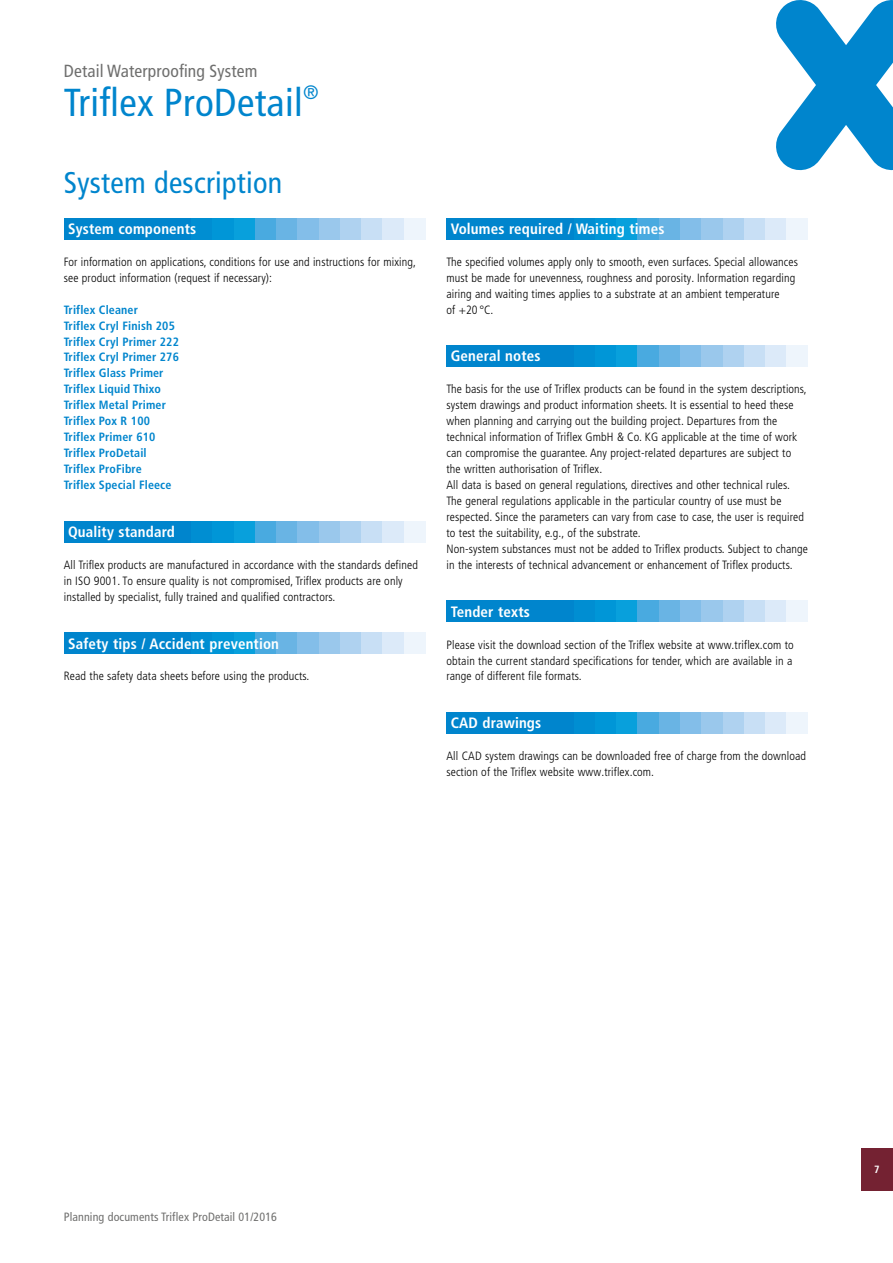
<style>
.page{position:relative;width:893px;height:1263px;background:#fff}
.page>*{position:absolute;margin:0;border:0;box-sizing:border-box;transform-origin:0 0}
.t1{font:condensed 39px "Frutiger LT Pro";letter-spacing:.01em;color:#0085cd}
.t2{font:condensed 30px "Frutiger LT Pro";letter-spacing:.01em;color:#0085cd}
.t3{font:condensed 17.55px "Frutiger LT Pro";letter-spacing:.01em;color:#6f6f6e}
.t4{font:700 condensed 15px "Frutiger LT Pro";letter-spacing:.01em;color:#fff}
.t5{font:300 condensed 12px/15.9px "Frutiger LT Pro";letter-spacing:.01em;color:#000}
.t6{font:700 condensed 12px/15.9px "Frutiger LT Pro";letter-spacing:.01em;color:#0085cd}
.t7{font:condensed 12px "Frutiger LT Pro";letter-spacing:.01em;color:#6f6f6e}
.t8{font:700 condensed 10.5px "Frutiger LT Pro";color:#fff}
</style>
<div class="page">
<svg style="left:776px;top:0;width:117px;height:170px"></svg>
<div style="left:861px;top:1148px;width:32px;height:43px;background:#742232"></div>
<div style="left:64px;top:218px;width:127px;height:21px;background:#0085cd"></div>
<div style="left:191px;top:218px;width:22px;height:21px;background:#008ed2"></div>
<div style="left:213px;top:218px;width:21px;height:21px;background:#0096d7"></div>
<div style="left:234px;top:218px;width:21px;height:21px;background:#08a0dc"></div>
<div style="left:255px;top:218px;width:21px;height:21px;background:#49aae0"></div>
<div style="left:276px;top:218px;width:22px;height:21px;background:#69b4e4"></div>
<div style="left:298px;top:218px;width:21px;height:21px;background:#83bee9"></div>
<div style="left:319px;top:218px;width:21px;height:21px;background:#9ac8ec"></div>
<div style="left:340px;top:218px;width:21px;height:21px;background:#afd2f0"></div>
<div style="left:361px;top:218px;width:22px;height:21px;background:#c8dff5"></div>
<div style="left:383px;top:218px;width:21px;height:21px;background:#dceaf9"></div>
<div style="left:404px;top:218px;width:21px;height:21px;background:#eef5fc"></div>
<div style="left:64px;top:521px;width:127px;height:21px;background:#0085cd"></div>
<div style="left:191px;top:521px;width:22px;height:21px;background:#008ed2"></div>
<div style="left:213px;top:521px;width:21px;height:21px;background:#0096d7"></div>
<div style="left:234px;top:521px;width:21px;height:21px;background:#08a0dc"></div>
<div style="left:255px;top:521px;width:21px;height:21px;background:#49aae0"></div>
<div style="left:276px;top:521px;width:22px;height:21px;background:#69b4e4"></div>
<div style="left:298px;top:521px;width:21px;height:21px;background:#83bee9"></div>
<div style="left:319px;top:521px;width:21px;height:21px;background:#9ac8ec"></div>
<div style="left:340px;top:521px;width:21px;height:21px;background:#afd2f0"></div>
<div style="left:361px;top:521px;width:22px;height:21px;background:#c8dff5"></div>
<div style="left:383px;top:521px;width:21px;height:21px;background:#dceaf9"></div>
<div style="left:404px;top:521px;width:21px;height:21px;background:#eef5fc"></div>
<div style="left:64px;top:632px;width:127px;height:22px;background:#0085cd"></div>
<div style="left:191px;top:632px;width:22px;height:22px;background:#008ed2"></div>
<div style="left:213px;top:632px;width:21px;height:22px;background:#0096d7"></div>
<div style="left:234px;top:632px;width:21px;height:22px;background:#08a0dc"></div>
<div style="left:255px;top:632px;width:21px;height:22px;background:#49aae0"></div>
<div style="left:276px;top:632px;width:22px;height:22px;background:#69b4e4"></div>
<div style="left:298px;top:632px;width:21px;height:22px;background:#83bee9"></div>
<div style="left:319px;top:632px;width:21px;height:22px;background:#9ac8ec"></div>
<div style="left:340px;top:632px;width:21px;height:22px;background:#afd2f0"></div>
<div style="left:361px;top:632px;width:22px;height:22px;background:#c8dff5"></div>
<div style="left:383px;top:632px;width:21px;height:22px;background:#dceaf9"></div>
<div style="left:404px;top:632px;width:21px;height:22px;background:#eef5fc"></div>
<div style="left:446px;top:218px;width:128px;height:21px;background:#0085cd"></div>
<div style="left:574px;top:218px;width:21px;height:21px;background:#008ed2"></div>
<div style="left:595px;top:218px;width:22px;height:21px;background:#0096d7"></div>
<div style="left:617px;top:218px;width:21px;height:21px;background:#08a0dc"></div>
<div style="left:638px;top:218px;width:21px;height:21px;background:#49aae0"></div>
<div style="left:659px;top:218px;width:21px;height:21px;background:#69b4e4"></div>
<div style="left:680px;top:218px;width:22px;height:21px;background:#83bee9"></div>
<div style="left:702px;top:218px;width:21px;height:21px;background:#9ac8ec"></div>
<div style="left:723px;top:218px;width:21px;height:21px;background:#afd2f0"></div>
<div style="left:744px;top:218px;width:21px;height:21px;background:#c8dff5"></div>
<div style="left:765px;top:218px;width:22px;height:21px;background:#dceaf9"></div>
<div style="left:787px;top:218px;width:21px;height:21px;background:#eef5fc"></div>
<div style="left:446px;top:345px;width:128px;height:22px;background:#0085cd"></div>
<div style="left:574px;top:345px;width:21px;height:22px;background:#008ed2"></div>
<div style="left:595px;top:345px;width:22px;height:22px;background:#0096d7"></div>
<div style="left:617px;top:345px;width:21px;height:22px;background:#08a0dc"></div>
<div style="left:638px;top:345px;width:21px;height:22px;background:#49aae0"></div>
<div style="left:659px;top:345px;width:21px;height:22px;background:#69b4e4"></div>
<div style="left:680px;top:345px;width:22px;height:22px;background:#83bee9"></div>
<div style="left:702px;top:345px;width:21px;height:22px;background:#9ac8ec"></div>
<div style="left:723px;top:345px;width:21px;height:22px;background:#afd2f0"></div>
<div style="left:744px;top:345px;width:21px;height:22px;background:#c8dff5"></div>
<div style="left:765px;top:345px;width:22px;height:22px;background:#dceaf9"></div>
<div style="left:787px;top:345px;width:21px;height:22px;background:#eef5fc"></div>
<div style="left:446px;top:601px;width:128px;height:21px;background:#0085cd"></div>
<div style="left:574px;top:601px;width:21px;height:21px;background:#008ed2"></div>
<div style="left:595px;top:601px;width:22px;height:21px;background:#0096d7"></div>
<div style="left:617px;top:601px;width:21px;height:21px;background:#08a0dc"></div>
<div style="left:638px;top:601px;width:21px;height:21px;background:#49aae0"></div>
<div style="left:659px;top:601px;width:21px;height:21px;background:#69b4e4"></div>
<div style="left:680px;top:601px;width:22px;height:21px;background:#83bee9"></div>
<div style="left:702px;top:601px;width:21px;height:21px;background:#9ac8ec"></div>
<div style="left:723px;top:601px;width:21px;height:21px;background:#afd2f0"></div>
<div style="left:744px;top:601px;width:21px;height:21px;background:#c8dff5"></div>
<div style="left:765px;top:601px;width:22px;height:21px;background:#dceaf9"></div>
<div style="left:787px;top:601px;width:21px;height:21px;background:#eef5fc"></div>
<div style="left:446px;top:712px;width:128px;height:21px;background:#0085cd"></div>
<div style="left:574px;top:712px;width:21px;height:21px;background:#008ed2"></div>
<div style="left:595px;top:712px;width:22px;height:21px;background:#0096d7"></div>
<div style="left:617px;top:712px;width:21px;height:21px;background:#08a0dc"></div>
<div style="left:638px;top:712px;width:21px;height:21px;background:#49aae0"></div>
<div style="left:659px;top:712px;width:21px;height:21px;background:#69b4e4"></div>
<div style="left:680px;top:712px;width:22px;height:21px;background:#83bee9"></div>
<div style="left:702px;top:712px;width:21px;height:21px;background:#9ac8ec"></div>
<div style="left:723px;top:712px;width:21px;height:21px;background:#afd2f0"></div>
<div style="left:744px;top:712px;width:21px;height:21px;background:#c8dff5"></div>
<div style="left:765px;top:712px;width:22px;height:21px;background:#dceaf9"></div>
<div style="left:787px;top:712px;width:21px;height:21px;background:#eef5fc"></div>
<h3 class="t3" style="left:64px;top:61px;width:195px">Detail Waterproofing System</h3>
<h1 class="t1" style="left:64px;top:80px;width:256px">Triflex ProDetail<sup>®</sup></h1>
<h2 class="t2" style="left:64px;top:165px;width:220px">System description</h2>
<p class="t4" style="left:68px;top:220px;width:130px">System components</p>
<p class="t5" style="left:64px;top:254px;width:354px">For information on applications, conditions for use and instructions for mixing, see product information (request if necessary):</p>
<p class="t6" style="left:64px;top:301px;width:117px">Triflex Cleaner<br>Triflex Cryl Finish 205<br>Triflex Cryl Primer 222<br>Triflex Cryl Primer 276<br>Triflex Glass Primer<br>Triflex Liquid Thixo<br>Triflex Metal Primer<br>Triflex Pox R 100<br>Triflex Primer 610<br>Triflex ProDetail<br>Triflex ProFibre<br>Triflex Special Fleece</p>
<p class="t4" style="left:68px;top:523px;width:108px">Quality standard</p>
<p class="t5" style="left:64px;top:557px;width:356px">All Triflex products are manufactured in accordance with the standards defined in ISO 9001. To ensure quality is not compromised, Triflex products are only installed by specialist, fully trained and qualified contractors.</p>
<p class="t4" style="left:68px;top:634px;width:213px">Safety tips / Accident prevention</p>
<p class="t5" style="left:64px;top:668px;width:247px">Read the safety data sheets before using the products.</p>
<p class="t4" style="left:451px;top:220px;width:215px">Volumes required / Waiting times</p>
<p class="t5" style="left:446px;top:254px;width:353px">The specified volumes apply only to smooth, even surfaces. Special allowances must be made for unevenness, roughness and porosity. Information regarding airing and waiting times applies to a substrate at an ambient temperature<br>of +20 °C.</p>
<p class="t4" style="left:451px;top:347px;width:91px">General notes</p>
<p class="t5" style="left:446px;top:381px;width:363px">The basis for the use of Triflex products can be found in the system descriptions, system drawings and product information sheets. It is essential to heed these when planning and carrying out the building project. Departures from the technical information of Triflex GmbH &amp; Co. KG applicable at the time of work can compromise the guarantee. Any project-related departures are subject to the written authorisation of Triflex.<br>All data is based on general regulations, directives and other technical rules.<br>The general regulations applicable in the particular country of use must be respected. Since the parameters can vary from case to case, the user is required to test the suitability, e.g., of the substrate.<br>Non-system substances must not be added to Triflex products. Subject to change in the interests of technical advancement or enhancement of Triflex products.</p>
<p class="t4" style="left:451px;top:602px;width:81px">Tender texts</p>
<p class="t5" style="left:446px;top:637px;width:349px">Please visit the download section of the Triflex website at www.triflex.com to obtain the current standard specifications for tender, which are available in a range of different file formats.</p>
<p class="t4" style="left:451px;top:714px;width:92px">CAD drawings</p>
<p class="t5" style="left:446px;top:748px;width:361px">All CAD system drawings can be downloaded free of charge from the download section of the Triflex website www.triflex.com.</p>
<p class="t7" style="left:64px;top:1210px;width:215px">Planning documents Triflex ProDetail 01/2016</p>
<p class="t8" style="left:874px;top:1163px;width:7px">7</p>
</div>
